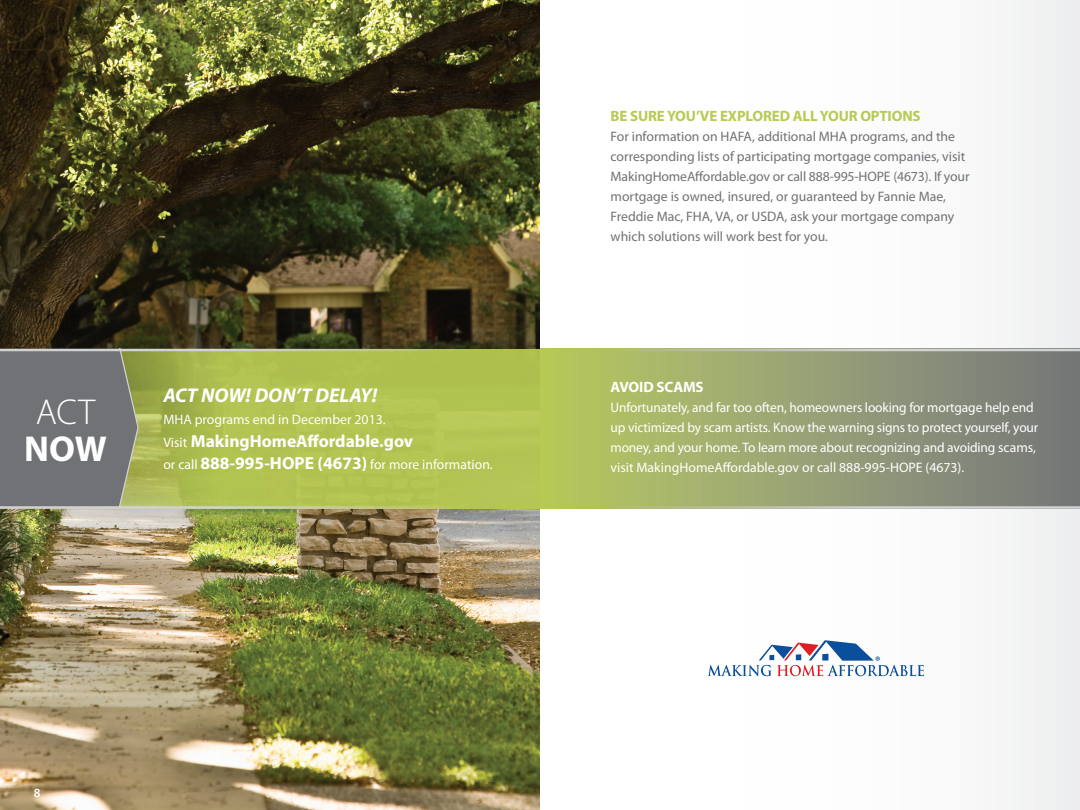
<style>
.page{position:relative;width:1080px;height:810px;background:#fff}
.page>*{position:absolute;margin:0;border:0;box-sizing:border-box;transform-origin:0 0}
.t1{font:300 36.12px "Myriad Pro";color:#fff}
.t2{font:700 36.12px "Myriad Pro";color:#fff}
.t3{font:italic 700 20px "Myriad Pro";color:#fff}
.t4{font:700 17.5px "Myriad Pro";color:#fff}
.t5{font:700 15px "Myriad Pro";letter-spacing:-.01em;color:#b8ca53}
.t6{font:700 15px "Myriad Pro";letter-spacing:-.01em;color:#fff}
.t7{font:13.75px/20px "Myriad Pro";letter-spacing:-.01em;color:#fff}
.t8{font:13.75px/20px "Myriad Pro";color:#717275}
.t9{font:600 12.5px "Myriad Pro";color:#fff}
.t10{font:600 12.38px "Myriad Pro";color:#0a4f9c}
.s1{font-weight:400;font-size:13.75px}
.s2{font-weight:700;font-size:17.5px}
</style>
<div class="page">
<img style="left:0;top:0;width:540px;height:810px">
<div style="left:541px;top:0;width:539px;height:810px;background:linear-gradient(to right,#fff,#f3f4f4)"></div>
<svg style="left:139px;top:351px;width:401px;height:155px;background:#b0c051"></svg>
<svg style="left:0;top:351px;width:139px;height:155px;background:#747673"></svg>
<hr style="left:0;top:349px;width:540px;height:2px;background:#d1d2d4">
<hr style="left:0;top:506px;width:540px;height:3px;background:#d1d2d4">
<div style="left:540px;top:349px;width:540px;height:159px;background:linear-gradient(to right,#b9cb62,#767780)"></div>
<svg style="left:708px;top:640px;width:216px;height:36px"></svg>
<hr style="left:540px;top:349px;width:540px;height:2px;background:#d1d2d4">
<hr style="left:540px;top:506px;width:540px;height:3px;background:#d1d2d4">
<h1 class="t1" style="left:36px;top:393px;width:61px">ACT</h1>
<h1 class="t2" style="left:24px;top:425px;width:84px">NOW</h1>
<h2 class="t3" style="left:163px;top:382px;width:215px">ACT NOW! DON’T DELAY!</h2>
<p class="t7" style="left:163px;top:410px;width:224px">MHA programs end in December 2013.</p>
<p class="t4" style="left:163px;top:430px;width:251px"><span class="s1">Visit</span> MakingHomeAffordable.gov</p>
<p class="t7" style="left:163px;top:455px;width:331px">or call <span class="s2">888-995-HOPE (4673)</span> for more information.</p>
<p class="t9" style="left:34px;top:784px;width:8px">8</p>
<p class="t5" style="left:611px;top:106px;width:312px">BE SURE YOU’VE EXPLORED ALL YOUR OPTIONS</p>
<p class="t8" style="left:611px;top:126px;width:360px">For information on HAFA, additional MHA programs, and the corresponding lists of participating mortgage companies, visit MakingHomeAffordable.gov or call 888-995-HOPE (4673). If your mortgage is owned, insured, or guaranteed by Fannie Mae, Freddie Mac, FHA, VA, or USDA, ask your mortgage company which solutions will work best for you.</p>
<p class="t6" style="left:611px;top:378px;width:95px">AVOID SCAMS</p>
<p class="t7" style="left:611px;top:398px;width:429px">Unfortunately, and far too often, homeowners looking for mortgage help end up victimized by scam artists. Know the warning signs to protect yourself, your money, and your home. To learn more about recognizing and avoiding scams, visit MakingHomeAffordable.gov or call 888-995-HOPE (4673).</p>
<p class="t10" style="left:875px;top:653px;width:7px">®</p>
</div>
